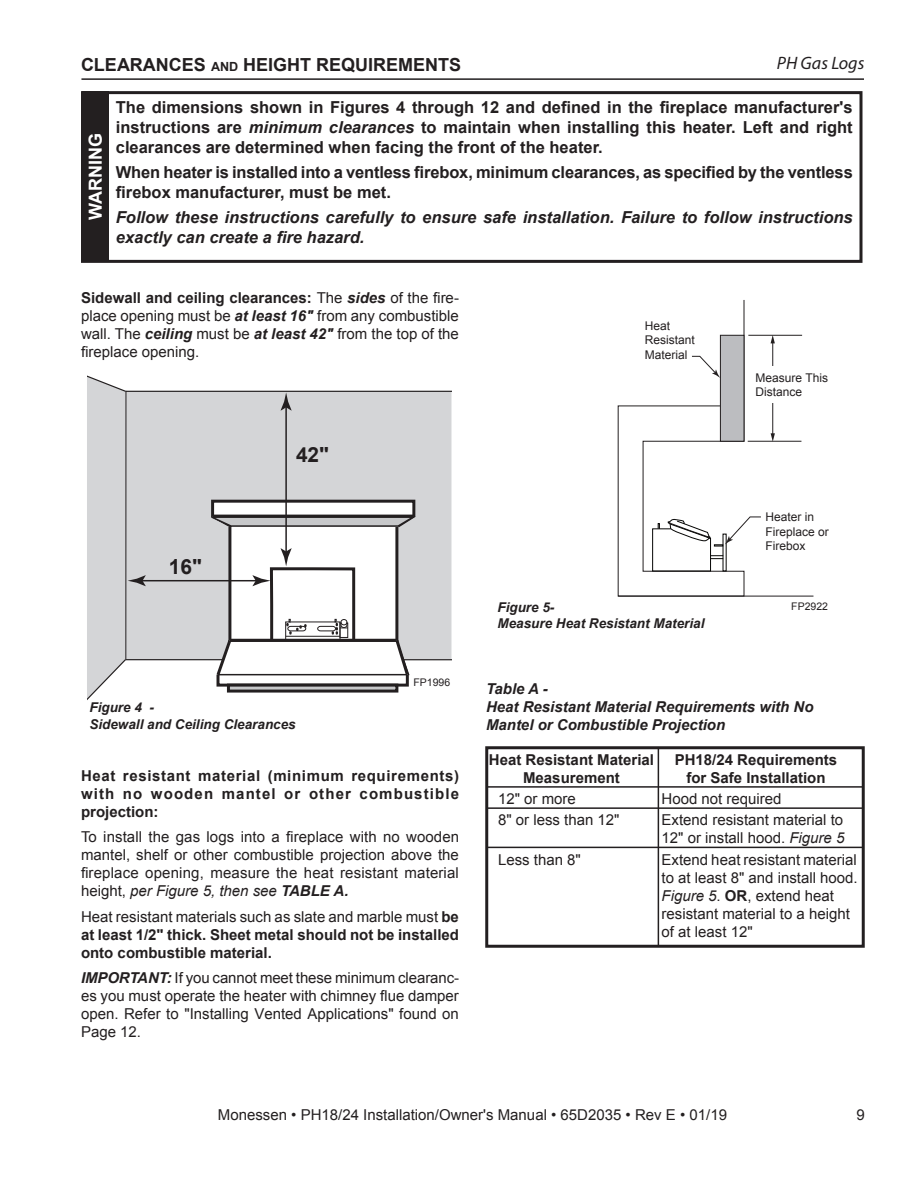
<style>
.page{position:relative;width:918px;height:1188px;background:#fff}
.page>*{position:absolute;margin:0;border:0;box-sizing:border-box;transform-origin:0 0}
.t1{font:700 20.85px "Arial";color:#231f20}
.t2{font:700 18px "Arial";color:#231f20}
.t3{font:italic 18px "Myriad Pro";color:#231f20}
.t4{font:700 18px "Arial";color:#fff}
.t5{font:700 16.5px/19.8px "Arial";letter-spacing:-.01em;color:#231f20;text-align:justify}
.t6{font:italic 700 16.5px/19.8px "Arial";color:#231f20}
.t7{font:15px/18px "Arial";color:#231f20;text-align:justify}
.t8{font:700 15px/18px "Arial";color:#231f20;text-align:justify}
.t9{font:italic 700 15px/18px "Arial";color:#231f20}
.t10{font:14.25px "Myriad";color:#231f20}
.t11{font:italic 700 13.5px/16.2px "Arial";color:#231f20}
.t12{font:12px/14.4px "Arial";color:#231f20}
.t13{font:10.5px "Arial";color:#231f20}
.s1{font-size:12.6px}
.s2{font-style:italic}
.s3{font-weight:700}
.s4{font-weight:700;font-style:italic}
.s5{font-weight:400}
</style>
<div class="page">
<hr style="left:81px;top:78px;width:783px;height:2px;background:#231f20">
<div style="left:81px;top:91px;width:781px;height:172px;border:3px solid #231f20"></div>
<div style="left:82px;top:92px;width:27px;height:169px;background:#231f20"></div>
<svg style="left:87px;top:375px;width:365px;height:325px"></svg>
<svg style="left:210px;top:498px;width:208px;height:33px"></svg>
<div style="left:230px;top:527px;width:167px;height:133px;background:#fff"></div>
<div style="left:228px;top:526px;width:170px;height:135px;border:3px solid #231f20"></div>
<hr style="left:213px;top:515px;width:201px;height:3px;background:#231f20">
<div style="left:218px;top:675px;width:189px;height:10px;background:#fff"></div>
<div style="left:217px;top:673px;width:192px;height:14px;border:3px solid #231f20"></div>
<div style="left:228px;top:685px;width:169px;height:6px;background:#c7c8ca"></div>
<div style="left:227px;top:684px;width:171px;height:9px;border:3px solid #231f20"></div>
<hr style="left:141px;top:580px;width:116px;height:1px;background:#231f20">
<svg style="left:126px;top:391px;width:20px;height:268px;background:#cdced0"></svg>
<hr style="left:285px;top:406px;width:2px;height:147px;background:#231f20">
<svg style="left:281px;top:393px;width:11px;height:18px"></svg>
<svg style="left:214px;top:548px;width:197px;height:130px"></svg>
<hr style="left:748px;top:335px;width:54px;height:1px;background:#231f20">
<hr style="left:748px;top:441px;width:53px;height:1px;background:#231f20">
<hr style="left:618px;top:596px;width:195px;height:1px;background:#231f20">
<hr style="left:772px;top:342px;width:1px;height:93px;background:#231f20">
<svg style="left:771px;top:335px;width:4px;height:8px"></svg>
<svg style="left:771px;top:433px;width:4px;height:9px"></svg>
<svg style="left:617px;top:300px;width:144px;height:297px"></svg>
<div style="left:756px;top:366px;width:88px;height:37px;background:#fff"></div>
<div style="left:485px;top:746px;width:380px;height:202px;border:3px solid #231f20"></div>
<hr style="left:486px;top:786px;width:378px;height:2px;background:#231f20">
<hr style="left:486px;top:807px;width:378px;height:2px;background:#231f20">
<hr style="left:486px;top:847px;width:378px;height:1px;background:#231f20">
<hr style="left:658px;top:747px;width:1px;height:198px;background:#231f20">
<p class="t2" style="left:81px;top:53px;width:382px">CLEARANCES <span class="s1">and</span> HEIGHT REQUIREMENTS</p>
<p class="t3" style="left:777px;top:52px;width:89px">PH Gas Logs</p>
<p class="t4" style="left:83px;top:220px;width:88px;rotate:-90deg">WARNING</p>
<p class="t5" style="left:116px;top:98px;width:738px">The dimensions shown in Figures 4 through 12 and defined in the fireplace manufacturer's instructions are <span class="s2">minimum clearances</span> to maintain when installing this heater. Left and right clearances are determined when facing the front of the heater.</p>
<p class="t5" style="left:116px;top:163px;width:738px">When heater is installed into a ventless firebox, minimum clearances, as specified by the ventless firebox manufacturer, must be met.</p>
<p class="t6" style="left:116px;top:208px;width:738px">Follow these instructions carefully to ensure safe installation. Failure to follow instructions exactly can create a fire hazard.</p>
<p class="t7" style="left:81px;top:289px;width:379px"><span class="s3">Sidewall and ceiling clearances:</span> The <span class="s4">sides</span> of the fire&shy;place opening must be <span class="s4">at least 16"</span> from any combustible wall. The <span class="s4">ceiling</span> must be <span class="s4">at least 42"</span> from the top of the fireplace opening.</p>
<h1 class="t1" style="left:169px;top:553px;width:35px">16"</h1>
<h1 class="t1" style="left:296px;top:441px;width:35px">42"</h1>
<p class="t11" style="left:89px;top:700px;width:208px">Figure 4 -<br>Sidewall and Ceiling Clearances</p>
<p class="t13" style="left:413px;top:676px;width:38px">FP1996</p>
<p class="t8" style="left:81px;top:767px;width:380px">Heat resistant material (minimum requirements) with no wooden mantel or other combustible projection:</p>
<p class="t7" style="left:81px;top:828px;width:380px">To install the gas logs into a fireplace with no wooden mantel, shelf or other combustible projection above the fireplace opening, measure the heat resistant material height, <span class="s2">per Figure 5, then see</span> <span class="s4">TABLE A.</span></p>
<p class="t8" style="left:81px;top:908px;width:380px"><span class="s5">Heat resistant materials such as slate and marble must</span> be at least 1/2" thick. Sheet metal should not be installed onto combustible material.</p>
<p class="t7" style="left:81px;top:969px;width:380px"><span class="s4">IMPORTANT:</span> If you cannot meet these minimum clearanc&shy;es you must operate the heater with chimney flue damper open. Refer to "Installing Vented Applications" found on Page 12.</p>
<p class="t10" style="left:190px;top:781px;width:45px">FP1996</p>
<p class="t12" style="left:645px;top:319px;width:52px">Heat<br>Resistant<br>Material</p>
<p class="t12" style="left:756px;top:370px;width:74px">Measure This<br>Distance</p>
<p class="t12" style="left:766px;top:510px;width:65px">Heater in<br>Fireplace or<br>Firebox</p>
<p class="t11" style="left:497px;top:599px;width:59px">Figure 5-</p>
<p class="t13" style="left:791px;top:599px;width:38px">FP2922</p>
<p class="t11" style="left:497px;top:616px;width:209px">Measure Heat Resistant Material</p>
<p class="t9" style="left:486px;top:680px;width:329px">Table A -<br>Heat Resistant Material Requirements with No<br>Mantel or Combustible Projection</p>
<p class="t8" style="left:489px;top:751px;width:167px">Heat Resistant Material</p>
<p class="t8" style="left:675px;top:751px;width:164px">PH18/24 Requirements</p>
<p class="t8" style="left:523px;top:769px;width:98px">Measurement</p>
<p class="t8" style="left:686px;top:769px;width:141px">for Safe Installation</p>
<p class="t7" style="left:498px;top:790px;width:79px">12" or more</p>
<p class="t7" style="left:662px;top:790px;width:122px">Hood not required</p>
<p class="t7" style="left:498px;top:811px;width:123px">8" or less than 12"</p>
<p class="t7" style="left:662px;top:811px;width:184px">Extend resistant material to<br>12" or install hood. <span class="s2">Figure 5</span></p>
<p class="t7" style="left:498px;top:851px;width:84px">Less than 8"</p>
<p class="t7" style="left:662px;top:851px;width:198px;text-align:left">Extend heat resistant material to at least 8" and install hood.<br><span class="s2">Figure 5</span>. <span class="s3">OR</span>, extend heat resistant material to a height of at least 12"</p>
<p class="t7" style="left:218px;top:1106px;width:511px">Monessen • PH18/24 Installation/Owner's Manual • 65D2035 • Rev E • 01/19</p>
<p class="t7" style="left:856px;top:1105px;width:10px">9</p>
</div>
